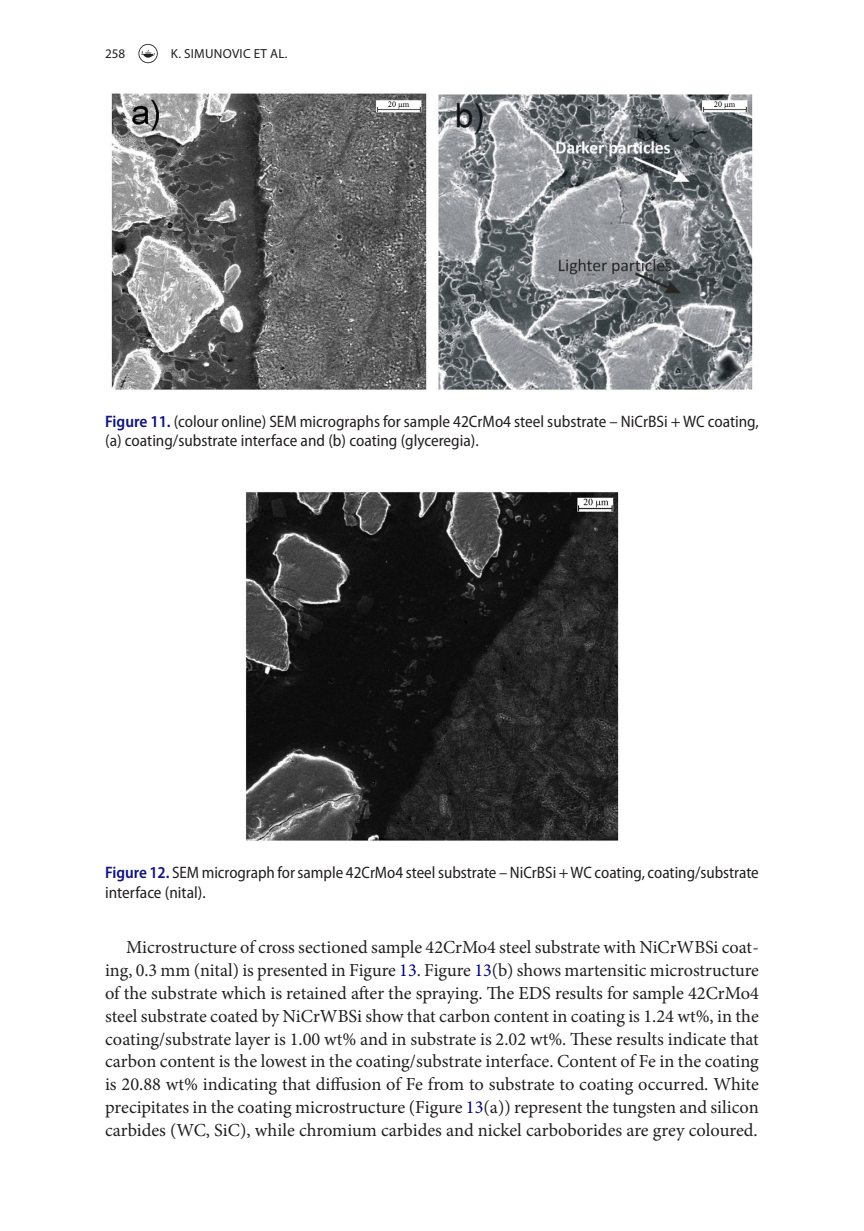
<style>
.page{position:relative;width:864px;height:1231px;background:#fff}
.page>*{position:absolute;margin:0;border:0;box-sizing:border-box;transform-origin:0 0}
.t1{font:18.38px/22.8px "Minion Pro";color:#231f20;text-align:justify}
.t2{font:semi-condensed 16.62px/19.2px "Myriad Pro";color:#231f20}
.t3{font:13.12px "Myriad Pro";letter-spacing:.02em;color:#231f20}
.s1{font-weight:600;color:#10147e}
.s2{color:#000080}
</style>
<div class="page">
<svg style="left:138px;top:44px;width:20px;height:19px"></svg>
<img style="left:111px;top:93px;width:642px;height:297px">
<img style="left:245px;top:492px;width:374px;height:349px">
<p class="t3" style="left:105px;top:45px;width:22px">258</p>
<p class="t3" style="left:171px;top:45px;width:118px">K. SIMUNOVIC ET AL.</p>
<p class="t2" style="left:105px;top:412px;width:655px"><span class="s1">Figure 11.</span> (colour online) SEM micrographs for sample 42CrMo4 steel substrate – NiCrBSi + WC coating, (a) coating/substrate interface and (b) coating (glyceregia).</p>
<p class="t2" style="left:105px;top:863px;width:655px"><span class="s1">Figure 12.</span> SEM micrograph for sample 42CrMo4 steel substrate – NiCrBSi + WC coating, coating/substrate interface (nital).</p>
<p class="t1" style="left:105px;top:936px;width:655px;text-indent:21px">Microstructure of cross sectioned sample 42CrMo4 steel substrate with NiCrWBSi coat&shy;ing, 0.3 mm (nital) is presented in Figure <span class="s2">13</span>. Figure <span class="s2">13</span>(b) shows martensitic microstructure of the substrate which is retained after the spraying. The EDS results for sample 42CrMo4 steel substrate coated by NiCrWBSi show that carbon content in coating is 1.24 wt%, in the coating/substrate layer is 1.00 wt% and in substrate is 2.02 wt%. These results indicate that carbon content is the lowest in the coating/substrate interface. Content of Fe in the coating is 20.88 wt% indicating that diffusion of Fe from to substrate to coating occurred. White precipitates in the coating microstructure (Figure <span class="s2">13</span>(a)) represent the tungsten and silicon carbides (WC, SiC), while chromium carbides and nickel carboborides are grey coloured.</p>
</div>
